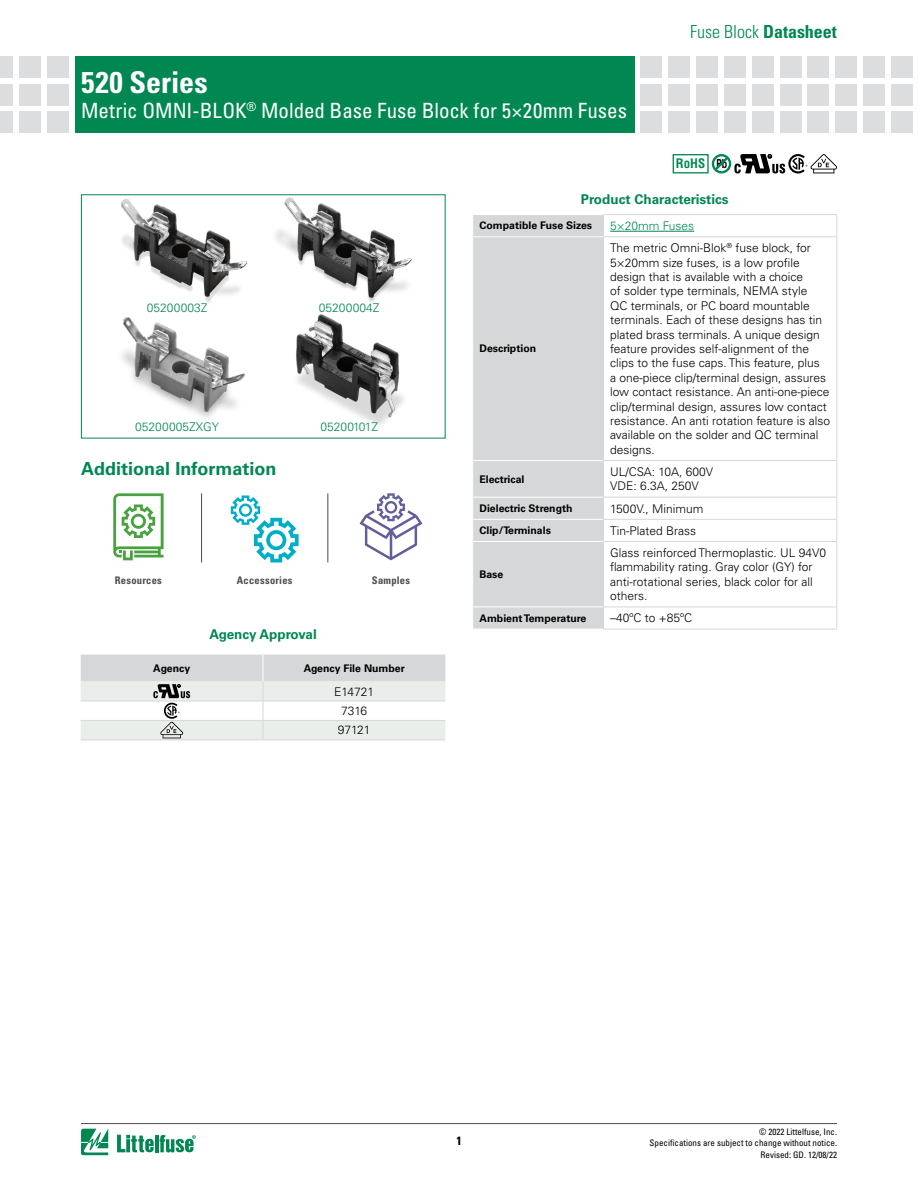
<style>
.page{position:relative;width:918px;height:1188px;background:#fff}
.page>*{position:absolute;margin:0;border:0;box-sizing:border-box;transform-origin:0 0}
.t1{font:700 condensed 30px "Univers LT Std";letter-spacing:.005em;color:#fff}
.t2{font:condensed 21px "Univers LT Std";color:#fff}
.t3{font:700 18px "Univers LT Std";color:#008752}
.t4{font:300 condensed 18px "Univers LT Std";color:#008752}
.t5{font:700 13.5px "Univers LT Std";color:#008752}
.t6{font:700 condensed 12.9px "Helvetica LT Std";color:#008752}
.t7{font:300 12px/14.4px "Univers LT Std";color:#000}
.t8{font:300 12px "Univers LT Std";color:#008752}
.t9{font:700 condensed 12px "Univers LT Std";color:#000}
.t10{font:700 10.5px "Univers LT Std";color:#000}
.t11{font:700 condensed 10.5px "Univers LT Std";letter-spacing:.025em;color:#4d4d4f}
.t12{font:condensed 9px/10.8px "Univers LT Std";color:#000;text-align:right}
.s1{font-weight:700}
.s2{font-family:"Univers LT Std";font-stretch:normal;font-size:12.6px;color:#000}
</style>
<div class="page">
<hr style="left:81px;top:1123px;width:756px;height:1px;background:#4d4d4f">
<svg style="left:81px;top:1129px;width:27px;height:26px"></svg>
<hr style="left:155px;top:1135px;width:3px;height:17px;background:#008752">
<svg style="left:160px;top:1135px;width:36px;height:18px"></svg>
<svg style="left:117px;top:1135px;width:37px;height:17px"></svg>
<div style="left:75px;top:56px;width:559px;height:77px;background:#008752"></div>
<div style="left:47px;top:56px;width:21px;height:21px;background:#dcddde"></div>
<div style="left:47px;top:84px;width:21px;height:21px;background:#dcddde"></div>
<div style="left:47px;top:112px;width:21px;height:21px;background:#dcddde"></div>
<div style="left:19px;top:56px;width:21px;height:21px;background:#dcddde"></div>
<div style="left:19px;top:84px;width:21px;height:21px;background:#dcddde"></div>
<div style="left:19px;top:112px;width:21px;height:21px;background:#dcddde"></div>
<div style="left:0;top:56px;width:13px;height:21px;background:#dcddde"></div>
<div style="left:0;top:84px;width:13px;height:21px;background:#dcddde"></div>
<div style="left:0;top:112px;width:13px;height:21px;background:#dcddde"></div>
<div style="left:641px;top:56px;width:21px;height:21px;background:#dcddde"></div>
<div style="left:641px;top:84px;width:21px;height:21px;background:#dcddde"></div>
<div style="left:641px;top:112px;width:21px;height:21px;background:#dcddde"></div>
<div style="left:669px;top:56px;width:21px;height:21px;background:#dcddde"></div>
<div style="left:669px;top:84px;width:21px;height:21px;background:#dcddde"></div>
<div style="left:669px;top:112px;width:21px;height:21px;background:#dcddde"></div>
<div style="left:696px;top:56px;width:22px;height:21px;background:#dcddde"></div>
<div style="left:696px;top:84px;width:22px;height:21px;background:#dcddde"></div>
<div style="left:696px;top:112px;width:22px;height:21px;background:#dcddde"></div>
<div style="left:724px;top:56px;width:22px;height:21px;background:#dcddde"></div>
<div style="left:724px;top:84px;width:22px;height:21px;background:#dcddde"></div>
<div style="left:724px;top:112px;width:22px;height:21px;background:#dcddde"></div>
<div style="left:752px;top:56px;width:21px;height:21px;background:#dcddde"></div>
<div style="left:752px;top:84px;width:21px;height:21px;background:#dcddde"></div>
<div style="left:752px;top:112px;width:21px;height:21px;background:#dcddde"></div>
<div style="left:780px;top:56px;width:21px;height:21px;background:#dcddde"></div>
<div style="left:780px;top:84px;width:21px;height:21px;background:#dcddde"></div>
<div style="left:780px;top:112px;width:21px;height:21px;background:#dcddde"></div>
<div style="left:808px;top:56px;width:21px;height:21px;background:#dcddde"></div>
<div style="left:808px;top:84px;width:21px;height:21px;background:#dcddde"></div>
<div style="left:808px;top:112px;width:21px;height:21px;background:#dcddde"></div>
<div style="left:836px;top:56px;width:21px;height:21px;background:#dcddde"></div>
<div style="left:836px;top:84px;width:21px;height:21px;background:#dcddde"></div>
<div style="left:836px;top:112px;width:21px;height:21px;background:#dcddde"></div>
<div style="left:863px;top:56px;width:22px;height:21px;background:#dcddde"></div>
<div style="left:863px;top:84px;width:22px;height:21px;background:#dcddde"></div>
<div style="left:863px;top:112px;width:22px;height:21px;background:#dcddde"></div>
<div style="left:891px;top:56px;width:22px;height:21px;background:#dcddde"></div>
<div style="left:891px;top:84px;width:22px;height:21px;background:#dcddde"></div>
<div style="left:891px;top:112px;width:22px;height:21px;background:#dcddde"></div>
<div style="left:673px;top:154px;width:36px;height:19px;border:1px solid #008752"></div>
<div style="left:473px;top:215px;width:130px;height:414px;background:#d5d7d8"></div>
<hr style="left:472px;top:237px;width:131px;height:1px;background:#fff">
<hr style="left:472px;top:460px;width:131px;height:1px;background:#fff">
<hr style="left:472px;top:497px;width:131px;height:1px;background:#fff">
<hr style="left:472px;top:519px;width:131px;height:1px;background:#fff">
<hr style="left:472px;top:541px;width:131px;height:1px;background:#fff">
<hr style="left:472px;top:607px;width:131px;height:1px;background:#fff">
<hr style="left:603px;top:214px;width:234px;height:1px;background:#d5d7d8">
<svg style="left:603px;top:215px;width:1px;height:22px"></svg>
<svg style="left:837px;top:215px;width:1px;height:21px"></svg>
<hr style="left:603px;top:237px;width:234px;height:1px;background:#d5d7d8">
<hr style="left:603px;top:237px;width:1px;height:223px;background:#d5d7d8">
<hr style="left:837px;top:237px;width:1px;height:223px;background:#d5d7d8">
<hr style="left:603px;top:460px;width:234px;height:1px;background:#d5d7d8">
<hr style="left:603px;top:461px;width:1px;height:36px;background:#d5d7d8">
<hr style="left:837px;top:461px;width:1px;height:36px;background:#d5d7d8">
<hr style="left:603px;top:497px;width:234px;height:1px;background:#d5d7d8">
<hr style="left:603px;top:519px;width:234px;height:1px;background:#d5d7d8">
<svg style="left:603px;top:498px;width:1px;height:43px"></svg>
<svg style="left:837px;top:498px;width:1px;height:43px"></svg>
<hr style="left:603px;top:541px;width:234px;height:1px;background:#d5d7d8">
<hr style="left:603px;top:542px;width:1px;height:65px;background:#d5d7d8">
<hr style="left:837px;top:542px;width:1px;height:65px;background:#d5d7d8">
<hr style="left:603px;top:607px;width:234px;height:1px;background:#d5d7d8">
<svg style="left:603px;top:608px;width:1px;height:21px"></svg>
<svg style="left:837px;top:607px;width:1px;height:22px"></svg>
<hr style="left:603px;top:629px;width:234px;height:1px;background:#d5d7d8">
<hr style="left:610px;top:231px;width:84px;height:1px;background:#008752">
<hr style="left:81px;top:740px;width:182px;height:1px;background:#d5d7d8">
<hr style="left:263px;top:740px;width:182px;height:1px;background:#d5d7d8">
<svg style="left:81px;top:655px;width:364px;height:85px"></svg>
<svg style="left:712px;top:154px;width:125px;height:19px"></svg>
<hr style="left:201px;top:493px;width:1px;height:69px;background:#4d4d4f">
<hr style="left:327px;top:493px;width:1px;height:69px;background:#4d4d4f">
<svg style="left:113px;top:493px;width:51px;height:67px"></svg>
<svg style="left:231px;top:495px;width:68px;height:67px"></svg>
<svg style="left:360px;top:493px;width:62px;height:67px"></svg>
<img style="left:103px;top:194px;width:162px;height:83px">
<img style="left:270px;top:194px;width:162px;height:92px">
<img style="left:95px;top:277px;width:178px;height:162px">
<img style="left:270px;top:286px;width:162px;height:153px">
<h1 class="t1" style="left:81px;top:64px;width:128px">520 Series</h1>
<h2 class="t2" style="left:81px;top:97px;width:548px">Metric OMNI-BLOK<sup>®</sup> Molded Base Fuse Block for 5×20mm Fuses</h2>
<h3 class="t4" style="left:690px;top:21px;width:148px">Fuse Block <span class="s1">Datasheet</span></h3>
<p class="t6" style="left:676px;top:155px;width:53px">RoHS <span class="s2">Pb</span></p>
<p class="t5" style="left:581px;top:192px;width:149px">Product Characteristics</p>
<p class="t8" style="left:147px;top:300px;width:62px">05200003Z</p>
<p class="t8" style="left:319px;top:300px;width:62px">05200004Z</p>
<p class="t8" style="left:135px;top:420px;width:86px">05200005ZXGY</p>
<p class="t8" style="left:320px;top:420px;width:59px">05200101Z</p>
<h3 class="t3" style="left:81px;top:458px;width:197px">Additional Information</h3>
<p class="t11" style="left:115px;top:574px;width:49px">Resources</p>
<p class="t11" style="left:237px;top:574px;width:57px">Accessories</p>
<p class="t11" style="left:372px;top:574px;width:40px">Samples</p>
<p class="t5" style="left:209px;top:626px;width:109px">Agency Approval</p>
<p class="t10" style="left:153px;top:662px;width:38px">Agency</p>
<p class="t10" style="left:304px;top:662px;width:103px">Agency File Number</p>
<p class="t7" style="left:334px;top:682px;width:42px;line-height:19.5px;text-align:center">E14721<br>7316<br>97121</p>
<p class="t10" style="left:479px;top:220px;width:114px">Compatible Fuse Sizes</p>
<p class="t8" style="left:610px;top:219px;width:85px">5×20mm Fuses</p>
<p class="t10" style="left:479px;top:343px;width:58px">Description</p>
<p class="t7" style="left:610px;top:241px;width:222px">The metric Omni-Blok<sup>®</sup> fuse block, for 5×20mm size fuses, is a low profile design that is available with a choice<br>of solder type terminals, NEMA style<br>QC terminals, or PC board mountable terminals. Each of these designs has tin plated brass terminals. A unique design feature provides self-alignment of the clips to the fuse caps. This feature, plus<br>a one-piece clip/terminal design, assures low contact resistance. An anti-one-piece clip/terminal design, assures low contact resistance. An anti rotation feature is also available on the solder and QC terminal designs.</p>
<p class="t10" style="left:479px;top:473px;width:47px">Electrical</p>
<p class="t7" style="left:610px;top:465px;width:105px">UL/CSA: 10A, 600V<br>VDE: 6.3A, 250V</p>
<p class="t10" style="left:479px;top:502px;width:95px">Dielectric Strength</p>
<p class="t7" style="left:610px;top:501px;width:95px">1500V., Minimum</p>
<p class="t10" style="left:479px;top:524px;width:73px">Clip/Terminals</p>
<p class="t7" style="left:610px;top:523px;width:88px">Tin-Plated Brass</p>
<p class="t10" style="left:479px;top:568px;width:25px">Base</p>
<p class="t7" style="left:610px;top:546px;width:218px">Glass reinforced Thermoplastic. UL 94V0 flammability rating. Gray color (GY) for anti-rotational series, black color for all others.</p>
<p class="t10" style="left:479px;top:612px;width:109px">Ambient Temperature</p>
<p class="t7" style="left:610px;top:611px;width:83px">–40ºC to +85ºC</p>
<p class="t9" style="left:456px;top:1133px;width:7px">1</p>
<p class="t12" style="left:650px;top:1126px;width:189px">© 2022 Littelfuse, Inc.<br>Specifications are subject to change without notice.</p>
<p class="t12" style="left:761px;top:1149px;width:78px">Revised: GD. 12/08/22</p>
</div>
